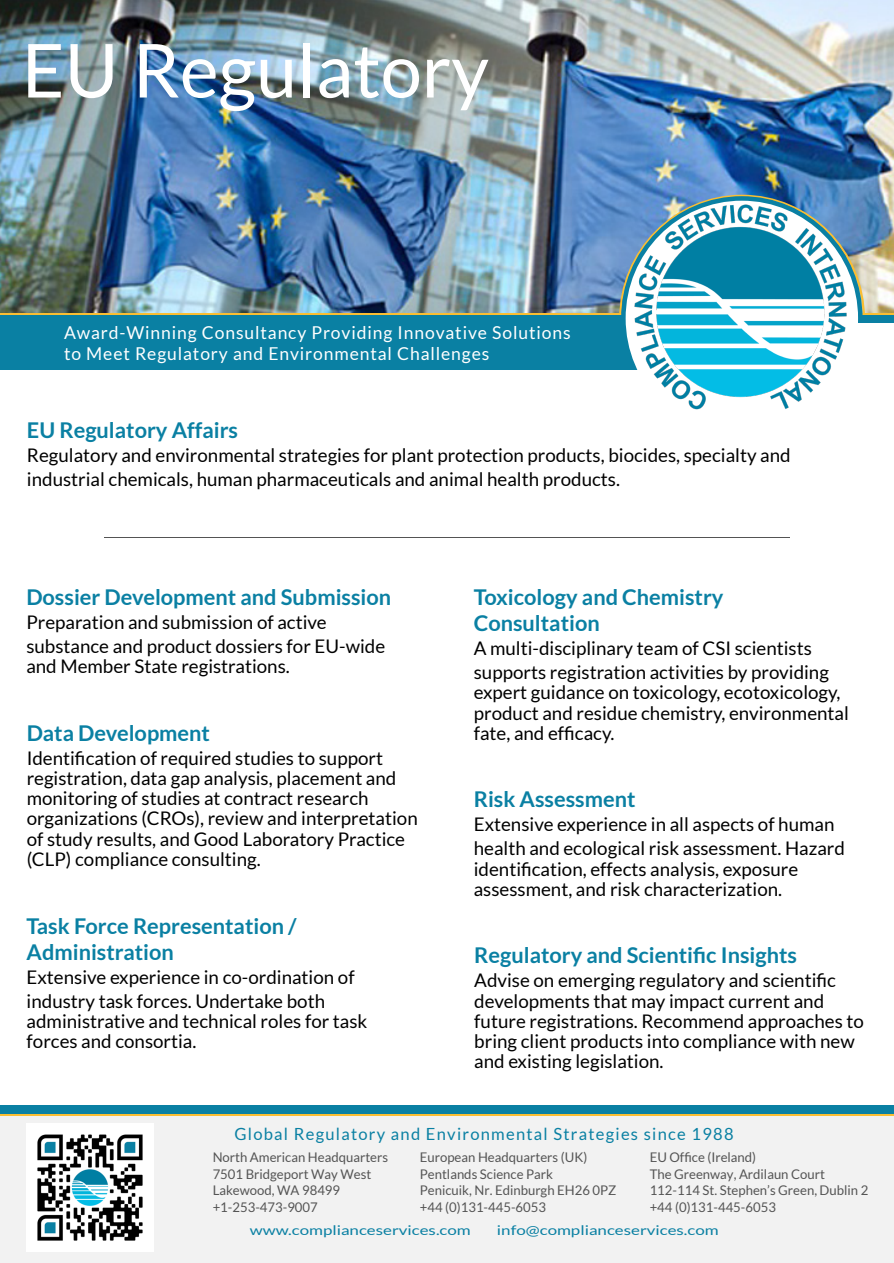
<style>
.page{position:relative;width:894px;height:1263px;background:#fff}
.page>*{position:absolute;margin:0;border:0;box-sizing:border-box;transform-origin:0 0}
.t1{font:74.55px "Lato";color:#fff}
.t2{font:700 21.75px/26.1px "Lato";color:#0a80a3}
.t3{font:18.75px/20.2px "Lato";color:#000}
.t4{font:17.7px/21.3px "Lato";letter-spacing:.05em;color:#fff}
.t5{font:16.8px "Lato";letter-spacing:.075em;color:#0a80a3}
.t6{font:13.35px/16.8px "Lato";color:#545454}
.t7{font:13.35px "Lato";color:#0a80a3;scale:1.27 1}
</style>
<div class="page">
<div style="left:0;top:1115px;width:893px;height:148px;background:#f2f2f2"></div>
<div style="left:0;top:1107px;width:893px;height:8px;background:#0a80a3"></div>
<div style="left:0;top:1104px;width:893px;height:9px;background:#0a80a3"></div>
<img style="left:27px;top:1123px;width:126px;height:128px">
<img style="left:0;top:0;width:893px;height:313px">
<div style="left:0;top:313px;width:893px;height:8px;background:#fabe32"></div>
<div style="left:0;top:315px;width:893px;height:9px;background:#0a80a3"></div>
<div style="left:0;top:321px;width:747px;height:49px;background:#0a80a3"></div>
<img style="left:630px;top:200px;width:220px;height:210px">
<hr style="left:104px;top:537px;width:684px;height:1px;background:#545454">
<h1 class="t1" style="left:22px;top:29px;width:468px">EU Regulatory</h1>
<p class="t4" style="left:64px;top:321px;width:508px">Award-Winning Consultancy Providing Innovative Solutions to Meet Regulatory and Environmental Challenges</p>
<p class="t2" style="left:27px;top:417px;width:212px">EU Regulatory Affairs</p>
<p class="t3" style="left:27px;top:443px;width:764px;line-height:24px">Regulatory and environmental strategies for plant protection products, biocides, specialty and industrial chemicals, human pharmaceuticals and animal health products.</p>
<p class="t2" style="left:26px;top:583px;width:366px">Dossier Development and Submission</p>
<p class="t3" style="left:26px;top:610px;width:360px;line-height:24px">Preparation and submission of active substance and product dossiers for EU-wide</p>
<p class="t3" style="left:26px;top:656px;width:265px">and Member State registrations.</p>
<p class="t2" style="left:27px;top:719px;width:185px">Data Development</p>
<p class="t3" style="left:27px;top:747px;width:392px">Identification of required studies to support registration, data gap analysis, placement and monitoring of studies at contract research organizations (CROs), review and interpretation of study results, and Good Laboratory Practice (CLP) compliance consulting.</p>
<p class="t2" style="left:27px;top:912px;width:271px">Task Force Representation /<br>Administration</p>
<p class="t3" style="left:27px;top:965px;width:329px;line-height:24px">Extensive experience in co-ordination of industry task forces. Undertake both</p>
<p class="t3" style="left:27px;top:1011px;width:342px">administrative and technical roles for task forces and consortia.</p>
<p class="t2" style="left:473px;top:584px;width:251px">Toxicology and Chemistry<br>Consultation</p>
<p class="t3" style="left:473px;top:636px;width:356px;line-height:24px">A multi-disciplinary team of CSI scientists supports registration activities by providing</p>
<p class="t3" style="left:473px;top:682px;width:376px">expert guidance on toxicology, ecotoxicology, product and residue chemistry, environmental fate, and efficacy.</p>
<p class="t2" style="left:473px;top:786px;width:163px">Risk Assessment</p>
<p class="t3" style="left:473px;top:812px;width:372px;line-height:24px">Extensive experience in all aspects of human health and ecological risk assessment. Hazard</p>
<p class="t3" style="left:473px;top:858px;width:326px">identification, effects analysis, exposure assessment, and risk characterization.</p>
<p class="t2" style="left:474px;top:942px;width:324px">Regulatory and Scientific Insights</p>
<p class="t3" style="left:474px;top:970px;width:391px">Advise on emerging regulatory and scientific developments that may impact current and future registrations. Recommend approaches to bring client products into compliance with new and existing legislation.</p>
<p class="t5" style="left:234px;top:1124px;width:500px">Global Regulatory and Environmental Strategies since 1988</p>
<p class="t6" style="left:212px;top:1148px;width:177px">North American Headquarters<br>7501 Bridgeport Way West<br>Lakewood, WA 98499 +1-253-473-9007</p>
<p class="t6" style="left:419px;top:1148px;width:198px">European Headquarters (UK)<br>Pentlands Science Park<br>Penicuik, Nr. Edinburgh EH26 0PZ +44 (0)131-445-6053</p>
<p class="t6" style="left:649px;top:1148px;width:220px">EU Office (Ireland)<br>The Greenway, Ardilaun Court<br>112-114 St. Stephen’s Green, Dublin 2 +44 (0)131-445-6053</p>
<p class="t7" style="left:250px;top:1222px;width:175px">www.complianceservices.com</p>
<p class="t7" style="left:497px;top:1222px;width:176px">info@complianceservices.com</p>
</div>
